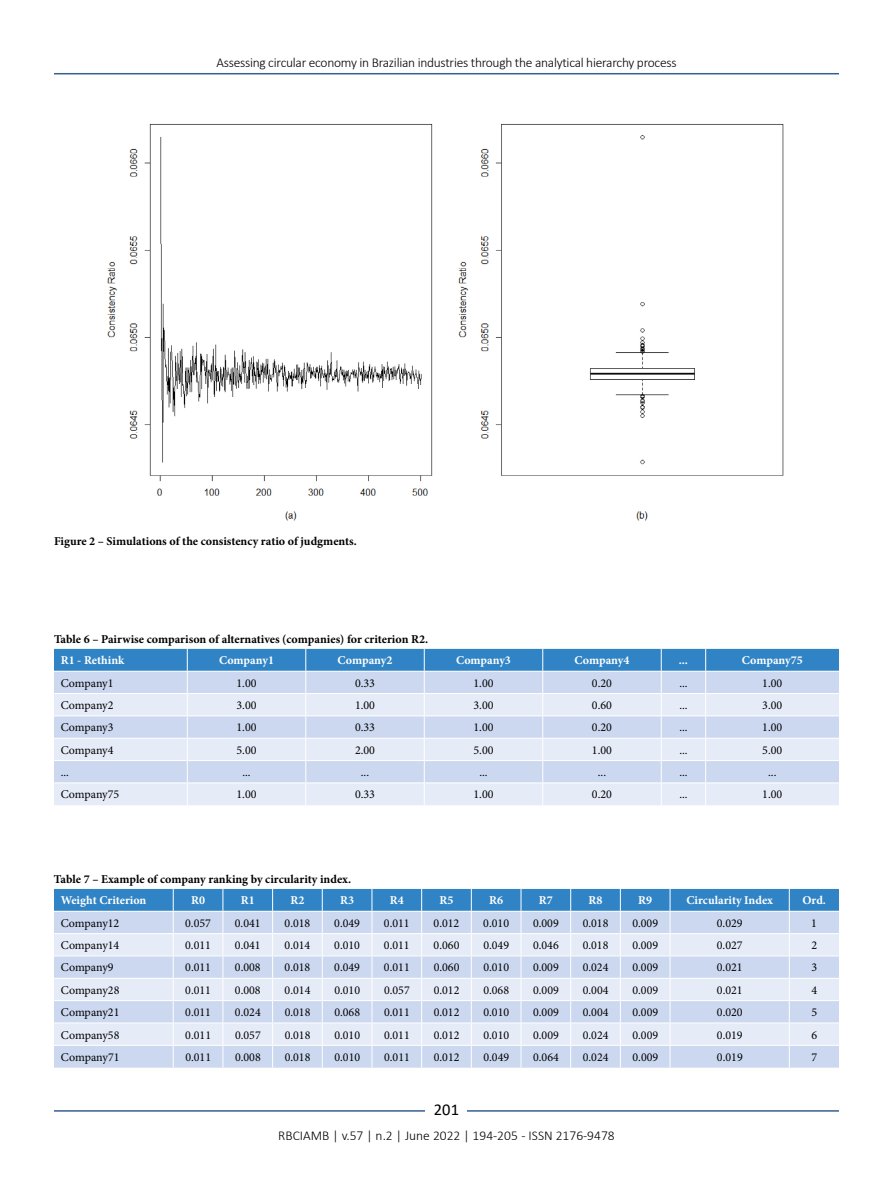
<style>
.page{position:relative;width:893px;height:1191px;background:#fff}
.page>*{position:absolute;margin:0;border:0;box-sizing:border-box;transform-origin:0 0}
.t1{font:16.5px "Calibri";color:#000}
.t2{font:300 13.5px "Calibri";letter-spacing:-.02em;color:#000}
.t3{font:300 13.5px "Calibri";color:#000}
.t4{font:12px "Minion Pro";color:#000}
.t5{font:700 12px "Minion Pro";color:#000}
.t6{font:700 12px "Minion Pro";color:#fff}
</style>
<div class="page">
<hr style="left:54px;top:73px;width:785px;height:1px;background:#365f92">
<hr style="left:54px;top:1110px;width:785px;height:1px;background:#365f92">
<div style="left:426px;top:1096px;width:41px;height:26px;background:#fff"></div>
<img style="left:107px;top:124px;width:677px;height:397px">
<svg style="left:54px;top:649px;width:785px;height:156px;background:#c2d5ee"></svg>
<hr style="left:706px;top:782px;width:133px;height:1px;background:#fff">
<svg style="left:54px;top:889px;width:785px;height:178px;background:#c4d6ee"></svg>
<p class="t2" style="left:216px;top:54px;width:462px">Assessing circular economy in Brazilian industries through the analytical hierarchy process</p>
<p class="t5" style="left:54px;top:533px;width:304px">Figure 2 – Simulations of the consistency ratio of judgments.</p>
<p class="t5" style="left:54px;top:630px;width:376px">Table 6 – Pairwise comparison of alternatives (companies) for criterion R2.</p>
<p class="t6" style="left:61px;top:652px;width:65px">R1 - Rethink</p>
<p class="t6" style="left:219px;top:652px;width:56px">Company1</p>
<p class="t6" style="left:338px;top:652px;width:56px">Company2</p>
<p class="t6" style="left:456px;top:652px;width:56px">Company3</p>
<p class="t6" style="left:574px;top:652px;width:56px">Company4</p>
<p class="t6" style="left:679px;top:652px;width:11px">...</p>
<p class="t6" style="left:742px;top:652px;width:62px">Company75</p>
<p class="t4" style="left:61px;top:675px;width:54px">Company1</p>
<p class="t4" style="left:237px;top:675px;width:22px">1.00</p>
<p class="t4" style="left:355px;top:675px;width:22px">0.33</p>
<p class="t4" style="left:473px;top:675px;width:22px">1.00</p>
<p class="t4" style="left:592px;top:675px;width:22px">0.20</p>
<p class="t4" style="left:679px;top:675px;width:10px">...</p>
<p class="t4" style="left:762px;top:675px;width:22px">1.00</p>
<p class="t4" style="left:61px;top:697px;width:54px">Company2</p>
<p class="t4" style="left:237px;top:697px;width:22px">3.00</p>
<p class="t4" style="left:355px;top:697px;width:22px">1.00</p>
<p class="t4" style="left:473px;top:697px;width:22px">3.00</p>
<p class="t4" style="left:592px;top:697px;width:22px">0.60</p>
<p class="t4" style="left:679px;top:697px;width:10px">...</p>
<p class="t4" style="left:762px;top:697px;width:22px">3.00</p>
<p class="t4" style="left:61px;top:719px;width:54px">Company3</p>
<p class="t4" style="left:237px;top:719px;width:22px">1.00</p>
<p class="t4" style="left:355px;top:719px;width:22px">0.33</p>
<p class="t4" style="left:473px;top:719px;width:22px">1.00</p>
<p class="t4" style="left:592px;top:719px;width:22px">0.20</p>
<p class="t4" style="left:679px;top:719px;width:10px">...</p>
<p class="t4" style="left:762px;top:719px;width:22px">1.00</p>
<p class="t4" style="left:61px;top:742px;width:54px">Company4</p>
<p class="t4" style="left:237px;top:742px;width:22px">5.00</p>
<p class="t4" style="left:355px;top:742px;width:22px">2.00</p>
<p class="t4" style="left:473px;top:742px;width:22px">5.00</p>
<p class="t4" style="left:592px;top:742px;width:22px">1.00</p>
<p class="t4" style="left:679px;top:742px;width:10px">...</p>
<p class="t4" style="left:762px;top:742px;width:22px">5.00</p>
<p class="t4" style="left:61px;top:764px;width:10px">...</p>
<p class="t4" style="left:242px;top:764px;width:10px">...</p>
<p class="t4" style="left:361px;top:764px;width:10px">...</p>
<p class="t4" style="left:479px;top:764px;width:10px">...</p>
<p class="t4" style="left:598px;top:764px;width:10px">...</p>
<p class="t4" style="left:679px;top:764px;width:10px">...</p>
<p class="t4" style="left:768px;top:764px;width:10px">...</p>
<p class="t4" style="left:61px;top:786px;width:60px">Company75</p>
<p class="t4" style="left:237px;top:786px;width:22px">1.00</p>
<p class="t4" style="left:355px;top:786px;width:22px">0.33</p>
<p class="t4" style="left:473px;top:786px;width:22px">1.00</p>
<p class="t4" style="left:592px;top:786px;width:22px">0.20</p>
<p class="t4" style="left:679px;top:786px;width:10px">...</p>
<p class="t4" style="left:762px;top:786px;width:22px">1.00</p>
<p class="t5" style="left:54px;top:870px;width:299px">Table 7 – Example of company ranking by circularity index.</p>
<p class="t6" style="left:61px;top:892px;width:87px">Weight Criterion</p>
<p class="t6" style="left:191px;top:892px;width:15px">R0</p>
<p class="t6" style="left:241px;top:892px;width:15px">R1</p>
<p class="t6" style="left:290px;top:892px;width:15px">R2</p>
<p class="t6" style="left:340px;top:892px;width:15px">R3</p>
<p class="t6" style="left:390px;top:892px;width:15px">R4</p>
<p class="t6" style="left:440px;top:892px;width:15px">R5</p>
<p class="t6" style="left:489px;top:892px;width:15px">R6</p>
<p class="t6" style="left:539px;top:892px;width:15px">R7</p>
<p class="t6" style="left:589px;top:892px;width:15px">R8</p>
<p class="t6" style="left:638px;top:892px;width:15px">R9</p>
<p class="t6" style="left:686px;top:892px;width:88px">Circularity Index</p>
<p class="t6" style="left:802px;top:892px;width:25px">Ord.</p>
<p class="t4" style="left:61px;top:915px;width:60px">Company12</p>
<p class="t4" style="left:185px;top:915px;width:27px">0.057</p>
<p class="t4" style="left:235px;top:915px;width:27px">0.041</p>
<p class="t4" style="left:285px;top:915px;width:27px">0.018</p>
<p class="t4" style="left:334px;top:915px;width:27px">0.049</p>
<p class="t4" style="left:384px;top:915px;width:27px">0.011</p>
<p class="t4" style="left:434px;top:915px;width:27px">0.012</p>
<p class="t4" style="left:483px;top:915px;width:27px">0.010</p>
<p class="t4" style="left:533px;top:915px;width:27px">0.009</p>
<p class="t4" style="left:583px;top:915px;width:27px">0.018</p>
<p class="t4" style="left:632px;top:915px;width:27px">0.009</p>
<p class="t4" style="left:717px;top:915px;width:27px">0.029</p>
<p class="t4" style="left:811px;top:915px;width:7px">1</p>
<p class="t4" style="left:61px;top:937px;width:60px">Company14</p>
<p class="t4" style="left:185px;top:937px;width:27px">0.011</p>
<p class="t4" style="left:235px;top:937px;width:27px">0.041</p>
<p class="t4" style="left:285px;top:937px;width:27px">0.014</p>
<p class="t4" style="left:334px;top:937px;width:27px">0.010</p>
<p class="t4" style="left:384px;top:937px;width:27px">0.011</p>
<p class="t4" style="left:434px;top:937px;width:27px">0.060</p>
<p class="t4" style="left:483px;top:937px;width:27px">0.049</p>
<p class="t4" style="left:533px;top:937px;width:27px">0.046</p>
<p class="t4" style="left:583px;top:937px;width:27px">0.018</p>
<p class="t4" style="left:632px;top:937px;width:27px">0.009</p>
<p class="t4" style="left:717px;top:937px;width:27px">0.027</p>
<p class="t4" style="left:811px;top:937px;width:7px">2</p>
<p class="t4" style="left:61px;top:959px;width:54px">Company9</p>
<p class="t4" style="left:185px;top:959px;width:27px">0.011</p>
<p class="t4" style="left:235px;top:959px;width:27px">0.008</p>
<p class="t4" style="left:285px;top:959px;width:27px">0.018</p>
<p class="t4" style="left:334px;top:959px;width:27px">0.049</p>
<p class="t4" style="left:384px;top:959px;width:27px">0.011</p>
<p class="t4" style="left:434px;top:959px;width:27px">0.060</p>
<p class="t4" style="left:483px;top:959px;width:27px">0.010</p>
<p class="t4" style="left:533px;top:959px;width:27px">0.009</p>
<p class="t4" style="left:583px;top:959px;width:27px">0.024</p>
<p class="t4" style="left:632px;top:959px;width:27px">0.009</p>
<p class="t4" style="left:717px;top:959px;width:27px">0.021</p>
<p class="t4" style="left:811px;top:959px;width:7px">3</p>
<p class="t4" style="left:61px;top:982px;width:60px">Company28</p>
<p class="t4" style="left:185px;top:982px;width:27px">0.011</p>
<p class="t4" style="left:235px;top:982px;width:27px">0.008</p>
<p class="t4" style="left:285px;top:982px;width:27px">0.014</p>
<p class="t4" style="left:334px;top:982px;width:27px">0.010</p>
<p class="t4" style="left:384px;top:982px;width:27px">0.057</p>
<p class="t4" style="left:434px;top:982px;width:27px">0.012</p>
<p class="t4" style="left:483px;top:982px;width:27px">0.068</p>
<p class="t4" style="left:533px;top:982px;width:27px">0.009</p>
<p class="t4" style="left:583px;top:982px;width:27px">0.004</p>
<p class="t4" style="left:632px;top:982px;width:27px">0.009</p>
<p class="t4" style="left:717px;top:982px;width:27px">0.021</p>
<p class="t4" style="left:811px;top:982px;width:7px">4</p>
<p class="t4" style="left:61px;top:1004px;width:60px">Company21</p>
<p class="t4" style="left:185px;top:1004px;width:27px">0.011</p>
<p class="t4" style="left:235px;top:1004px;width:27px">0.024</p>
<p class="t4" style="left:285px;top:1004px;width:27px">0.018</p>
<p class="t4" style="left:334px;top:1004px;width:27px">0.068</p>
<p class="t4" style="left:384px;top:1004px;width:27px">0.011</p>
<p class="t4" style="left:434px;top:1004px;width:27px">0.012</p>
<p class="t4" style="left:483px;top:1004px;width:27px">0.010</p>
<p class="t4" style="left:533px;top:1004px;width:27px">0.009</p>
<p class="t4" style="left:583px;top:1004px;width:27px">0.004</p>
<p class="t4" style="left:632px;top:1004px;width:27px">0.009</p>
<p class="t4" style="left:717px;top:1004px;width:27px">0.020</p>
<p class="t4" style="left:811px;top:1004px;width:7px">5</p>
<p class="t4" style="left:61px;top:1026px;width:60px">Company58</p>
<p class="t4" style="left:185px;top:1026px;width:27px">0.011</p>
<p class="t4" style="left:235px;top:1026px;width:27px">0.057</p>
<p class="t4" style="left:285px;top:1026px;width:27px">0.018</p>
<p class="t4" style="left:334px;top:1026px;width:27px">0.010</p>
<p class="t4" style="left:384px;top:1026px;width:27px">0.011</p>
<p class="t4" style="left:434px;top:1026px;width:27px">0.012</p>
<p class="t4" style="left:483px;top:1026px;width:27px">0.010</p>
<p class="t4" style="left:533px;top:1026px;width:27px">0.009</p>
<p class="t4" style="left:583px;top:1026px;width:27px">0.024</p>
<p class="t4" style="left:632px;top:1026px;width:27px">0.009</p>
<p class="t4" style="left:717px;top:1026px;width:27px">0.019</p>
<p class="t4" style="left:811px;top:1026px;width:7px">6</p>
<p class="t4" style="left:61px;top:1049px;width:60px">Company71</p>
<p class="t4" style="left:185px;top:1049px;width:27px">0.011</p>
<p class="t4" style="left:235px;top:1049px;width:27px">0.008</p>
<p class="t4" style="left:285px;top:1049px;width:27px">0.018</p>
<p class="t4" style="left:334px;top:1049px;width:27px">0.010</p>
<p class="t4" style="left:384px;top:1049px;width:27px">0.011</p>
<p class="t4" style="left:434px;top:1049px;width:27px">0.012</p>
<p class="t4" style="left:483px;top:1049px;width:27px">0.049</p>
<p class="t4" style="left:533px;top:1049px;width:27px">0.064</p>
<p class="t4" style="left:583px;top:1049px;width:27px">0.024</p>
<p class="t4" style="left:632px;top:1049px;width:27px">0.009</p>
<p class="t4" style="left:717px;top:1049px;width:27px">0.019</p>
<p class="t4" style="left:811px;top:1049px;width:7px">7</p>
<h1 class="t1" style="left:434px;top:1098px;width:27px">201</h1>
<p class="t3" style="left:278px;top:1126px;width:338px">RBCIAMB | v.57 | n.2 | June 2022 | 194-205 - ISSN 2176-9478</p>
</div>
